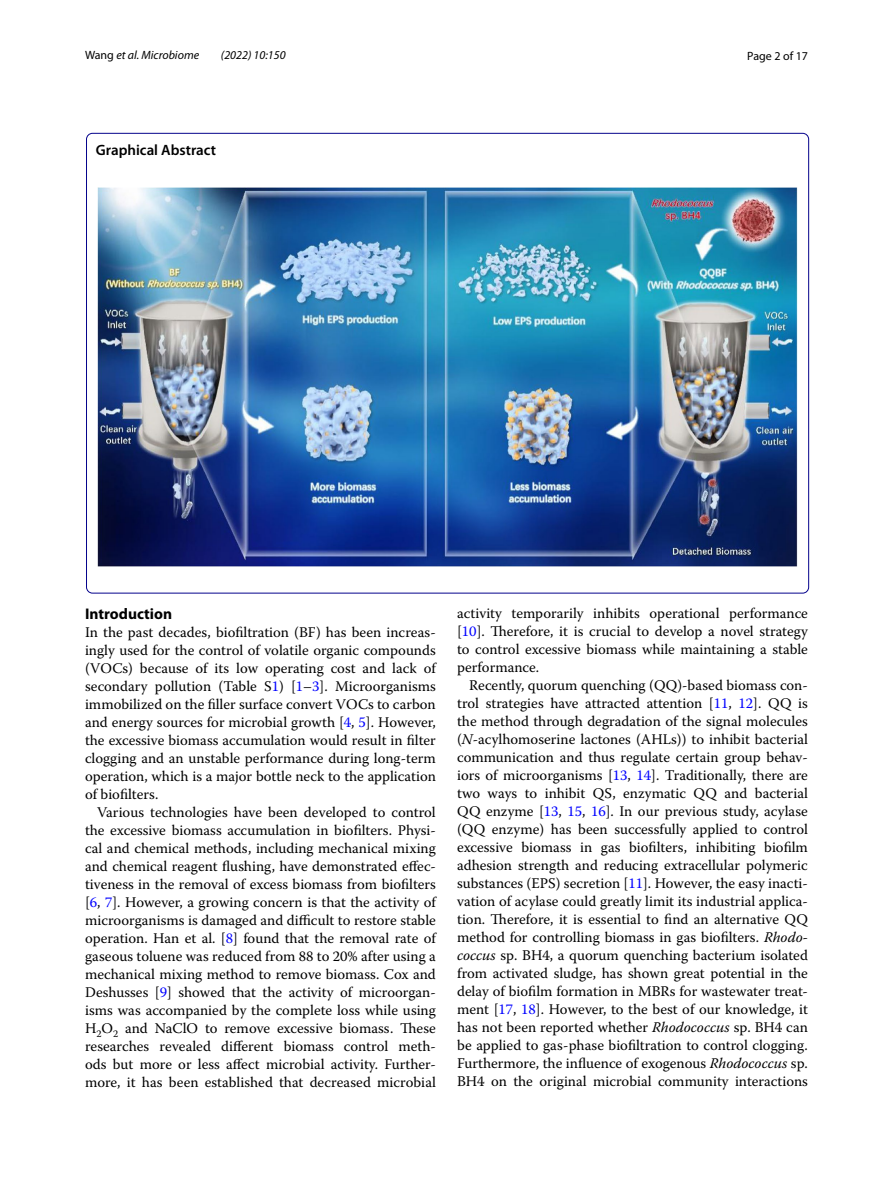
<style>
.page{position:relative;width:893px;height:1187px;background:#fff}
.page>*{position:absolute;margin:0;border:0;box-sizing:border-box;transform-origin:0 0}
.t1{font:700 15.45px "Myriad Pro";color:#000}
.t2{font:600 15px "Myriad Pro";color:#000}
.t3{font:14.7px/18px "Warnock Pro";color:#000;text-align:justify}
.t4{font:italic 12px "Myriad Pro";color:#000}
.t5{font:12px "Myriad Pro";color:#000}
.s1{font-style:normal}
.s2{color:#00f}
.s3{font-style:italic}
</style>
<div class="page">
<img style="left:97px;top:188px;width:701px;height:378px">
<p class="t4" style="left:85px;top:48px;width:116px"><span class="s1">Wang</span> et al. Microbiome</p>
<p class="t4" style="left:221px;top:48px;width:66px">(2022) 10:150</p>
<p class="t5" style="left:747px;top:48px;width:62px">Page 2 of 17</p>
<p class="t2" style="left:96px;top:141px;width:122px">Graphical Abstract</p>
<p class="t1" style="left:85px;top:603px;width:89px">Introduction</p>
<p class="t3" style="left:85px;top:622px;width:352px">In the past decades, biofiltration (BF) has been increas&shy;ingly used for the control of volatile organic compounds (VOCs) because of its low operating cost and lack of secondary pollution (Table S<span class="s2">1</span>) [<span class="s2">1</span>–<span class="s2">3</span>]. Microorganisms immobilized on the filler surface convert VOCs to carbon and energy sources for microbial growth [<span class="s2">4</span>, <span class="s2">5</span>]. However, the excessive biomass accumulation would result in filter clogging and an unstable performance during long-term operation, which is a major bottle neck to the application of biofilters.</p>
<p class="t3" style="left:85px;top:802px;width:352px;text-indent:12px">Various technologies have been developed to control the excessive biomass accumulation in biofilters. Physi&shy;cal and chemical methods, including mechanical mixing and chemical reagent flushing, have demonstrated effec&shy;tiveness in the removal of excess biomass from biofilters [<span class="s2">6</span>, <span class="s2">7</span>]. However, a growing concern is that the activity of microorganisms is damaged and difficult to restore stable operation. Han et al. [<span class="s2">8</span>] found that the removal rate of gaseous toluene was reduced from 88 to 20% after using a mechanical mixing method to remove biomass. Cox and Deshusses [<span class="s2">9</span>] showed that the activity of microorgan&shy;isms was accompanied by the complete loss while using H<sub>2</sub>O<sub>2</sub> and NaClO to remove excessive biomass. These researches revealed different biomass control meth&shy;ods but more or less affect microbial activity. Further&shy;more, it has been established that decreased microbial</p>
<p class="t3" style="left:457px;top:603px;width:352px">activity temporarily inhibits operational performance [<span class="s2">10</span>]. Therefore, it is crucial to develop a novel strategy to control excessive biomass while maintaining a stable performance.</p>
<p class="t3" style="left:457px;top:675px;width:352px;text-indent:12px">Recently, quorum quenching (QQ)-based biomass con&shy;trol strategies have attracted attention [<span class="s2">11</span>, <span class="s2">12</span>]. QQ is the method through degradation of the signal molecules (<span class="s3">N</span>-acylhomoserine lactones (AHLs)) to inhibit bacterial communication and thus regulate certain group behav&shy;iors of microorganisms [<span class="s2">13</span>, <span class="s2">14</span>]. Traditionally, there are two ways to inhibit QS, enzymatic QQ and bacterial QQ enzyme [<span class="s2">13</span>, <span class="s2">15</span>, <span class="s2">16</span>]. In our previous study, acylase (QQ enzyme) has been successfully applied to control excessive biomass in gas biofilters, inhibiting biofilm adhesion strength and reducing extracellular polymeric substances (EPS) secretion [<span class="s2">11</span>]. However, the easy inacti&shy;vation of acylase could greatly limit its industrial applica&shy;tion. Therefore, it is essential to find an alternative QQ method for controlling biomass in gas biofilters. <span class="s3">Rhodo&shy;coccus</span> sp. BH4, a quorum quenching bacterium isolated from activated sludge, has shown great potential in the delay of biofilm formation in MBRs for wastewater treat&shy;ment [<span class="s2">17</span>, <span class="s2">18</span>]. However, to the best of our knowledge, it has not been reported whether <span class="s3">Rhodococcus</span> sp. BH4 can be applied to gas-phase biofiltration to control clogging.<br>Furthermore, the influence of exogenous <span class="s3">Rhodococcus</span> sp.<br>BH4 on the original microbial community interactions</p>
</div>
